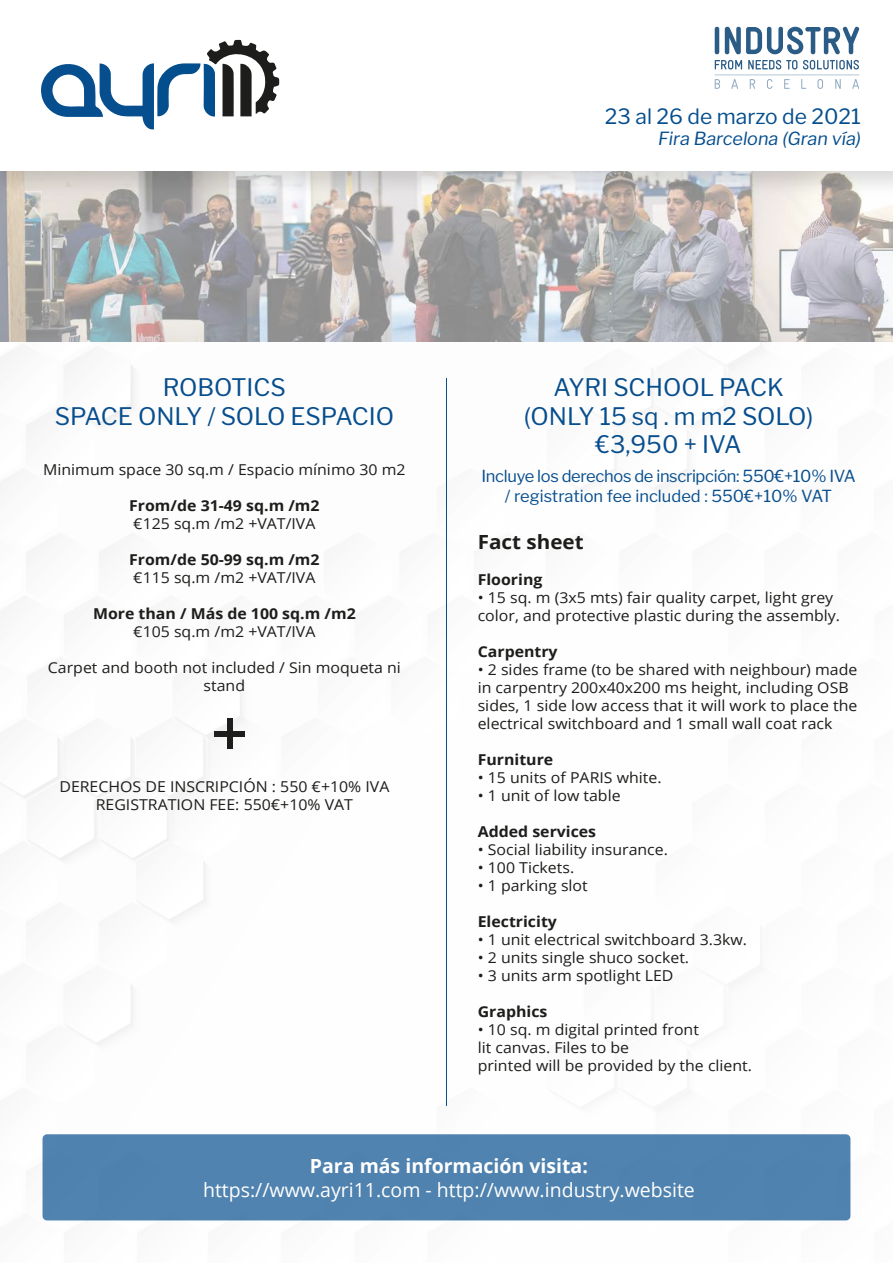
<style>
.page{position:relative;width:893px;height:1263px;background:#fff}
.page>*{position:absolute;margin:0;border:0;box-sizing:border-box;transform-origin:0 0}
.t1{font:24px/28.8px "Libre Franklin";color:#074e8e;text-align:center}
.t2{font:21px "Libre Franklin";color:#054e8e}
.t3{font:19.5px "Open Sans";color:#fff}
.t4{font:700 19.5px "Open Sans";color:#fff}
.t5{font:700 19.5px "Open Sans";color:#1d1d1b;scale:1.06 1}
.t6{font:italic 18px "Libre Franklin";color:#054e8e}
.t7{font:16.5px/19.8px "Libre Franklin";letter-spacing:-.02em;color:#074e8e;text-align:center}
.t8{font:15px/18px "Open Sans";color:#1d1d1b;scale:1.06 1}
.t9{font:700 15px "Open Sans";color:#1d1d1b;scale:1.06 1}
</style>
<div class="page">
<img style="left:0;top:341px;width:893px;height:880px">
<svg style="left:0;top:203px;width:893px;height:138px;background:#b4b3b4"></svg>
<img style="left:0;top:171px;width:893px;height:32px">
<svg style="left:41px;top:40px;width:238px;height:90px"></svg>
<svg style="left:715px;top:60px;width:27px;height:9px"></svg>
<svg style="left:748px;top:60px;width:49px;height:9px"></svg>
<svg style="left:803px;top:60px;width:56px;height:9px"></svg>
<svg style="left:714px;top:75px;width:145px;height:14px"></svg>
<hr style="left:715px;top:27px;width:4px;height:27px;background:#2a5c86;border-radius:2px">
<svg style="left:725px;top:27px;width:134px;height:27px"></svg>
<div style="left:43px;top:1134px;width:807px;height:86px;background:#5083af;border-radius:5px"></div>
<hr style="left:446px;top:378px;width:1px;height:728px;background:#074e8e">
<div style="left:214px;top:731px;width:31px;height:5px;background:#1d1d1b"></div>
<div style="left:227px;top:718px;width:5px;height:31px;background:#1d1d1b"></div>
<h2 class="t2" style="left:605px;top:99px;width:258px">23 al 26 de marzo de 2021</h2>
<p class="t6" style="left:658px;top:125px;width:204px">Fira Barcelona (Gran vía)</p>
<h1 class="t1" style="left:55px;top:370px;width:341px">ROBOTICS<br>SPACE ONLY / SOLO ESPACIO</h1>
<p class="t8" style="left:43px;top:460px;width:343px">Minimum space 30 sq.m / Espacio mínimo 30 m2</p>
<p class="t9" style="left:129px;top:495px;width:181px">From/de 31-49 sq.m /m2</p>
<p class="t8" style="left:133px;top:514px;width:173px">€125 sq.m /m2 +VAT/IVA</p>
<p class="t9" style="left:129px;top:549px;width:181px">From/de 50-99 sq.m /m2</p>
<p class="t8" style="left:133px;top:568px;width:173px">€115 sq.m /m2 +VAT/IVA</p>
<p class="t9" style="left:93px;top:603px;width:249px">More than / Más de 100 sq.m /m2</p>
<p class="t8" style="left:133px;top:622px;width:173px">€105 sq.m /m2 +VAT/IVA</p>
<p class="t8" style="left:48px;top:658px;width:334px;text-align:center">Carpet and booth not included / Sin moqueta ni stand</p>
<p class="t8" style="left:59px;top:777px;width:313px;text-align:center">DERECHOS DE INSCRIPCIÓN : 550 €+10% IVA<br>REGISTRATION FEE: 550€+10% VAT</p>
<h1 class="t1" style="left:524px;top:370px;width:291px">AYRI SCHOOL PACK (ONLY 15 sq . m m2 SOLO) €3,950 + IVA</h1>
<p class="t7" style="left:481px;top:465px;width:376px">Incluye los derechos de inscripción: 550€+10% IVA / registration fee included : 550€+10% VAT</p>
<h3 class="t5" style="left:478px;top:528px;width:101px">Fact sheet</h3>
<p class="t9" style="left:478px;top:569px;width:63px">Flooring</p>
<p class="t8" style="left:478px;top:588px;width:343px">• 15 sq. m (3x5 mts) fair quality carpet, light grey color, and protective plastic during the assembly.</p>
<p class="t9" style="left:478px;top:641px;width:77px">Carpentry</p>
<p class="t8" style="left:478px;top:660px;width:360px">• 2 sides frame (to be shared with neighbour) made in carpentry 200x40x200 ms height, including OSB sides, 1 side low access that it will work to place the electrical switchboard and 1 small wall coat rack</p>
<p class="t9" style="left:478px;top:749px;width:73px">Furniture</p>
<p class="t8" style="left:478px;top:768px;width:175px">• 15 units of PARIS white.</p>
<p class="t8" style="left:478px;top:786px;width:136px">• 1 unit of low table</p>
<p class="t9" style="left:478px;top:821px;width:113px">Added services</p>
<p class="t8" style="left:478px;top:840px;width:181px">• Social liability insurance.</p>
<p class="t8" style="left:478px;top:858px;width:93px">• 100 Tickets.</p>
<p class="t8" style="left:478px;top:876px;width:105px">• 1 parking slot</p>
<p class="t9" style="left:478px;top:911px;width:76px">Electricity</p>
<p class="t8" style="left:478px;top:930px;width:256px">• 1 unit electrical switchboard 3.3kw.</p>
<p class="t8" style="left:478px;top:948px;width:201px">• 2 units single shuco socket.</p>
<p class="t8" style="left:478px;top:966px;width:186px">• 3 units arm spotlight LED</p>
<p class="t9" style="left:478px;top:1001px;width:67px">Graphics</p>
<p class="t8" style="left:478px;top:1020px;width:260px">• 10 sq. m digital printed front<br>lit canvas. Files to be<br>printed will be provided by the client.</p>
<h3 class="t4" style="left:310px;top:1152px;width:279px">Para más información visita:</h3>
<h3 class="t3" style="left:203px;top:1176px;width:493px">https://www.ayri11.com - http://www.industry.website</h3>
</div>
